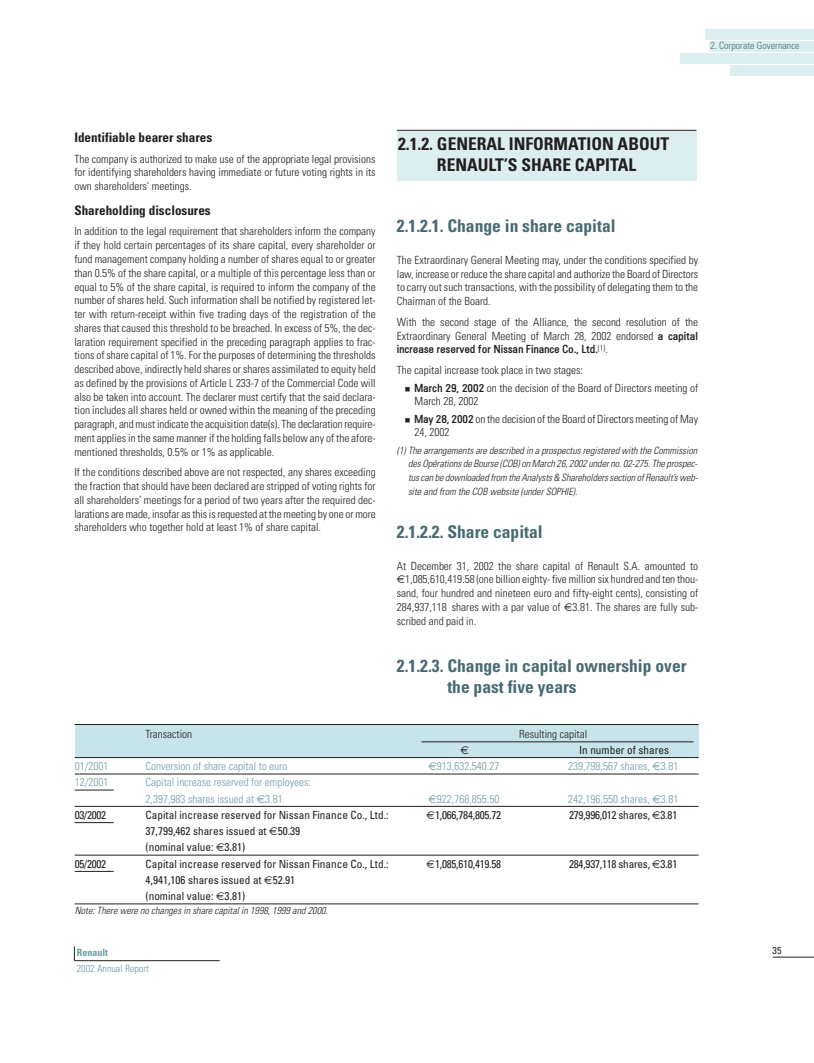
<style>
.page{position:relative;width:814px;height:1063px;background:#fff}
.page>*{position:absolute;margin:0;border:0;box-sizing:border-box;transform-origin:0 0}
.t1{font:700 condensed 17.5px/21px "Univers";color:#486b73}
.t2{font:700 condensed 17.5px/21px "Univers";color:#231f1f;text-align:center}
.t3{font:700 condensed 13.12px "Univers";color:#231f1f}
.t4{font:300 condensed 11.25px/13.8px "Univers";color:#231f1f;text-align:justify}
.t5{font:condensed 11.25px/16.2px "Univers";color:#231f1f}
.t6{font:300 condensed 11.25px/16.2px "Univers";color:#6e9ca6}
.t7{font:condensed 11.25px "Univers";letter-spacing:-.02em;color:#231f1f}
.t8{font:11.25px "Univers Condensed Inter";color:#231f1f}
.t9{font:11.25px "Euro Sans";color:#231f1f}
.t10{font:italic 300 condensed 10px/13.8px "Univers";color:#231f1f;text-align:justify}
.t11{font:300 condensed 10px "Univers";color:#486b73}
.t12{font:300 condensed 10px "Univers";color:#6e9ca6}
.t13{font:700 condensed 10px "Univers";color:#6e9ca6}
.t14{font:condensed 10px "Univers";color:#231f1f}
.s1{font-family:"Univers Condensed Inter";font-weight:400;font-stretch:normal}
.s2{font-family:"Univers";font-weight:300;font-stretch:condensed}
.s3{font-family:"Euro Sans";font-weight:400;font-stretch:normal}
.s4{font-family:"Euro Sans";font-stretch:normal}
</style>
<div class="page">
<div style="left:705px;top:29px;width:109px;height:10px;background:#ddeef1"></div>
<div style="left:709px;top:41px;width:105px;height:10px;background:#ddeef1"></div>
<div style="left:680px;top:53px;width:134px;height:10px;background:#ddeef1"></div>
<div style="left:730px;top:65px;width:84px;height:10px;background:#ddeef1"></div>
<div style="left:75px;top:725px;width:623px;height:32px;background:#c8e4eb"></div>
<hr style="left:397px;top:130px;width:299px;height:1px;background:#231f1f">
<div style="left:397px;top:131px;width:299px;height:49px;background:#ddeef1"></div>
<hr style="left:772px;top:956px;width:42px;height:1px;background:#231f1f">
<hr style="left:74px;top:960px;width:146px;height:1px;background:#231f1f">
<svg style="left:74px;top:946px;width:1px;height:14px"></svg>
<hr style="left:75px;top:724px;width:623px;height:1px;background:#231f1f">
<hr style="left:75px;top:757px;width:623px;height:1px;background:#231f1f">
<hr style="left:75px;top:773px;width:623px;height:1px;background:#231f1f">
<hr style="left:75px;top:789px;width:39px;height:1px;background:#231f1f">
<hr style="left:75px;top:806px;width:623px;height:1px;background:#231f1f">
<hr style="left:75px;top:822px;width:39px;height:1px;background:#231f1f">
<hr style="left:75px;top:855px;width:623px;height:1px;background:#231f1f">
<hr style="left:75px;top:871px;width:39px;height:1px;background:#231f1f">
<hr style="left:75px;top:903px;width:623px;height:1px;background:#231f1f">
<hr style="left:421px;top:741px;width:272px;height:1px;background:#231f1f">
<p class="t11" style="left:710px;top:42px;width:91px">2. Corporate Governance</p>
<p class="t3" style="left:74px;top:132px;width:139px">Identifiable bearer shares</p>
<p class="t4" style="left:74px;top:153px;width:303px">The company is authorized to make use of the appropriate legal provisions for identifying shareholders having immediate or future voting rights in its own shareholders’ meetings.</p>
<p class="t3" style="left:74px;top:205px;width:138px">Shareholding disclosures</p>
<p class="t4" style="left:74px;top:226px;width:303px">In addition to the legal requirement that shareholders inform the company if they hold certain percentages of its share capital, every shareholder or fund management company holding a number of shares equal to or greater than 0.5% of the share capital, or a multiple of this percentage less than or equal to 5% of the share capital, is required to inform the company of the number of shares held. Such information shall be notified by registered let&shy;ter with return-receipt within five trading days of the registration of the shares that caused this threshold to be breached. In excess of 5%, the dec&shy;laration requirement specified in the preceding paragraph applies to frac&shy;tions of share capital of 1%. For the purposes of determining the thresholds described above, indirectly held shares or shares assimilated to equity held as defined by the provisions of Article L 233-7 of the Commercial Code will also be taken into account. The declarer must certify that the said declara&shy;tion includes all shares held or owned within the meaning of the preceding paragraph, and must indicate the acquisition date(s). The declaration require&shy;ment applies in the same manner if the holding falls below any of the afore&shy;mentioned thresholds, 0.5% or 1% as applicable.</p>
<p class="t4" style="left:74px;top:466px;width:303px">If the conditions described above are not respected, any shares exceeding the fraction that should have been declared are stripped of voting rights for all shareholders’ meetings for a period of two years after the required dec&shy;larations are made, insofar as this is requested at the meeting by one or more shareholders who together hold at least 1% of share capital.</p>
<h1 class="t2" style="left:398px;top:135px;width:272px">2.1.2. GENERAL INFORMATION ABOUT<br>RENAULT’S SHARE CAPITAL</h1>
<h1 class="t1" style="left:397px;top:217px;width:220px">2.1.2.1. Change in share capital</h1>
<p class="t4" style="left:397px;top:254px;width:303px">The Extraordinary General Meeting may, under the conditions specified by law, increase or reduce the share capital and authorize the Board of Directors to carry out such transactions, with the possibility of delegating them to the Chairman of the Board.</p>
<p class="t4" style="left:397px;top:316px;width:303px">With the second stage of the Alliance, the second resolution of the<br>Extraordinary General Meeting of March 28, 2002 endorsed <span class="s1">a capital</span></p>
<p class="t8" style="left:397px;top:345px;width:212px">increase reserved for Nissan Finance Co., Ltd.<sup>(1)</sup><span class="s2">.</span></p>
<p class="t4" style="left:415px;top:363px;width:285px;line-height:17.2px;text-indent:-18px">The capital increase took place in two stages:<br><span class="s1">March 29, 2002</span> on the decision of the Board of Directors meeting of</p>
<p class="t4" style="left:415px;top:394px;width:285px;line-height:17.2px">March 28, 2002<br><span class="s1">May 28, 2002</span> on the decision of the Board of Directors meeting of May</p>
<p class="t4" style="left:415px;top:426px;width:36px">24, 2002</p>
<p class="t10" style="left:408px;top:444px;width:291px;text-indent:-11px">(1) The arrangements are described in a prospectus registered with the Commission des Opérations de Bourse (COB) on March 26, 2002 under no. 02-275. The prospec&shy;tus can be downloaded from the Analysts &amp; Shareholders section of Renault’s web&shy;site and from the COB website (under SOPHIE).</p>
<h1 class="t1" style="left:397px;top:523px;width:147px">2.1.2.2. Share capital</h1>
<p class="t4" style="left:397px;top:560px;width:303px">At December 31, 2002 the share capital of Renault S.A. amounted to <span class="s3">€</span>1,085,610,419.58 (one billion eighty- five million six hundred and ten thou&shy;sand, four hundred and nineteen euro and fifty-eight cents), consisting of 284,937,118 shares with a par value of <span class="s3">€</span>3.81. The shares are fully sub&shy;scribed and paid in.</p>
<h1 class="t1" style="left:447px;top:656px;width:241px;text-indent:-50px">2.1.2.3. Change in capital ownership over the past five years</h1>
<p class="t4" style="left:146px;top:728px;width:48px">Transaction</p>
<p class="t4" style="left:519px;top:728px;width:70px">Resulting capital</p>
<p class="t9" style="left:460px;top:743px;width:10px">€</p>
<p class="t5" style="left:579px;top:742px;width:91px">In number of shares</p>
<p class="t6" style="left:75px;top:759px;width:35px">01/2001</p>
<p class="t6" style="left:146px;top:759px;width:143px">Conversion of share capital to euro</p>
<p class="t6" style="left:428px;top:759px;width:72px"><span class="s3">€</span>913,632,540.27</p>
<p class="t6" style="left:568px;top:759px;width:112px">239,798,567 shares, <span class="s3">€</span>3.81</p>
<p class="t6" style="left:75px;top:775px;width:35px">12/2001</p>
<p class="t6" style="left:146px;top:775px;width:167px">Capital increase reserved for employees:<br>2,397,983 shares issued at <span class="s3">€</span>3.81</p>
<p class="t6" style="left:428px;top:791px;width:72px"><span class="s3">€</span>922,768,855.50</p>
<p class="t6" style="left:568px;top:791px;width:112px">242,196,550 shares, <span class="s3">€</span>3.81</p>
<p class="t5" style="left:75px;top:807px;width:33px">03/2002</p>
<p class="t5" style="left:146px;top:807px;width:245px">Capital increase reserved for Nissan Finance Co., Ltd.:</p>
<p class="t7" style="left:427px;top:810px;width:76px"><span class="s4">€</span>1,066,784,805.72</p>
<p class="t7" style="left:569px;top:810px;width:110px">279,996,012 shares, <span class="s4">€</span>3.81</p>
<p class="t5" style="left:146px;top:824px;width:156px">37,799,462 shares issued at <span class="s4">€</span>50.39 (nominal value: <span class="s4">€</span>3.81)</p>
<p class="t5" style="left:75px;top:856px;width:33px">05/2002</p>
<p class="t5" style="left:146px;top:856px;width:245px">Capital increase reserved for Nissan Finance Co., Ltd.:</p>
<p class="t7" style="left:427px;top:859px;width:76px"><span class="s4">€</span>1,085,610,419.58</p>
<p class="t7" style="left:569px;top:859px;width:110px">284,937,118 shares, <span class="s4">€</span>3.81</p>
<p class="t5" style="left:146px;top:872px;width:151px">4,941,106 shares issued at <span class="s4">€</span>52.91 (nominal value: <span class="s4">€</span>3.81)</p>
<p class="t10" style="left:75px;top:904px;width:255px">Note: There were no changes in share capital in 1998, 1999 and 2000.</p>
<p class="t13" style="left:77px;top:949px;width:33px">Renault</p>
<p class="t14" style="left:772px;top:946px;width:10px">35</p>
<p class="t12" style="left:77px;top:965px;width:74px">2002 Annual Report</p>
</div>
